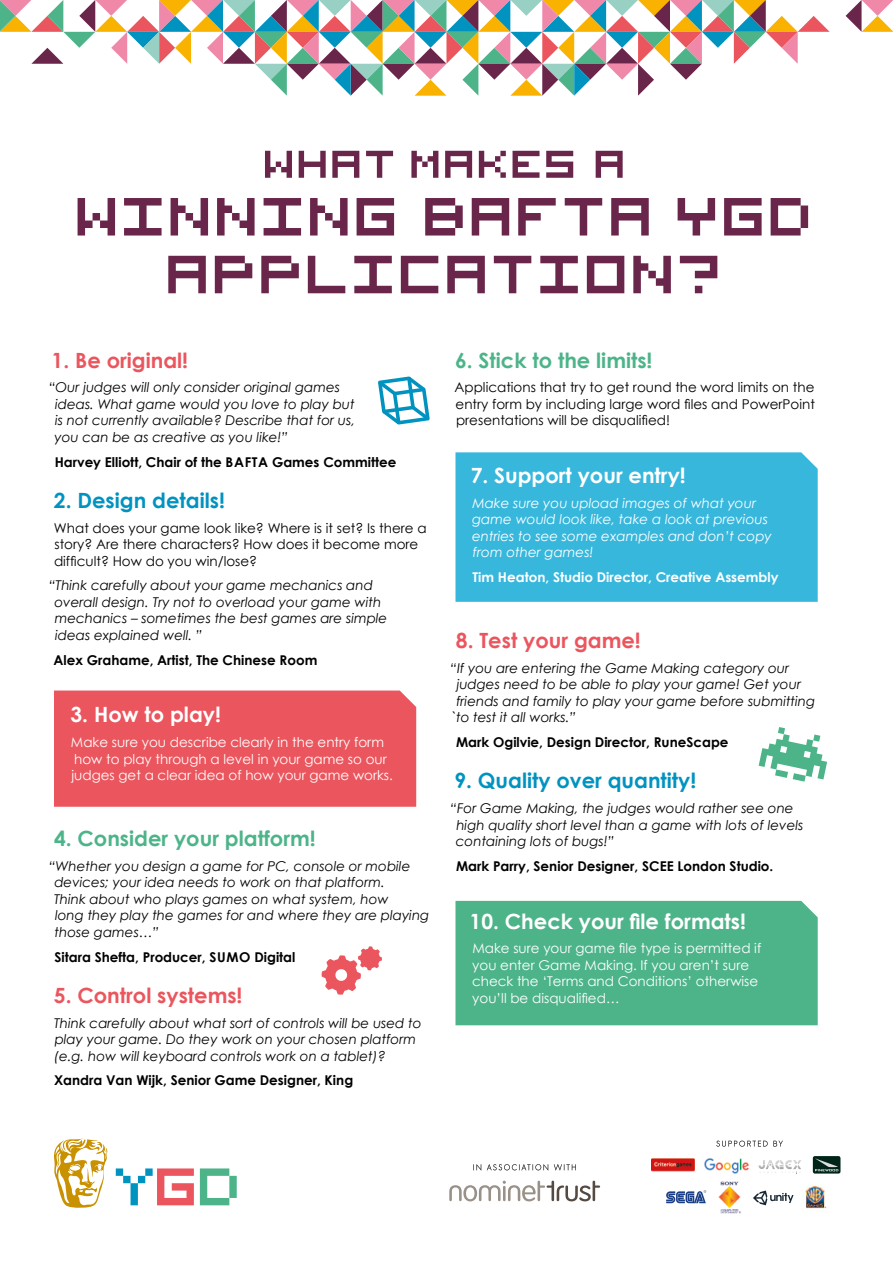
<style>
.page{position:relative;width:893px;height:1263px;background:#fff}
.page>*{position:absolute;margin:0;border:0;box-sizing:border-box;transform-origin:0 0}
.t1{font:75px/57.8px "Visitor TT1 BRK";letter-spacing:.02em;color:#6a254b;text-align:center}
.t2{font:54px "Visitor TT1 BRK";letter-spacing:.025em;color:#6a254b}
.t3{font:700 21px "Century Gothic";color:#fff}
.t4{font:700 21px "Century Gothic";color:#eb565e}
.t5{font:700 21px "Century Gothic";color:#4db48a}
.t6{font:700 21px "Century Gothic";color:#0093c0}
.t7{font:italic 13.5px/16.5px "Century Gothic";color:#000}
.t8{font:13.5px/16.5px "Century Gothic";color:#fff}
.t9{font:13.5px/16.5px "Century Gothic";color:#000}
.t10{font:700 13.5px "Century Gothic";color:#000}
.t11{font:italic 13.5px/16.5px "Century Gothic";color:#fff}
.t12{font:700 13.5px "Century Gothic";color:#fff}
</style>
<div class="page">
<div style="left:455px;top:452px;width:363px;height:150px;background:#38b7dd"></div>
<div style="left:455px;top:901px;width:363px;height:124px;background:#4db48a"></div>
<div style="left:54px;top:690px;width:362px;height:117px;background:#eb565e"></div>
<svg style="left:116px;top:1168px;width:78px;height:37px"></svg>
<svg style="left:200px;top:1168px;width:37px;height:37px"></svg>
<svg style="left:54px;top:1138px;width:54px;height:70px"></svg>
<svg style="left:846px;top:0;width:47px;height:32px"></svg>
<svg style="left:0;top:0;width:830px;height:96px"></svg>
<img style="left:651px;top:1158px;width:44px;height:14px">
<svg style="left:473px;top:1164px;width:103px;height:7px"></svg>
<svg style="left:716px;top:1140px;width:67px;height:6px"></svg>
<img style="left:718px;top:1181px;width:23px;height:33px">
<img style="left:805px;top:1185px;width:22px;height:24px">
<svg style="left:813px;top:1156px;width:27px;height:17px"></svg>
<svg style="left:666px;top:1190px;width:41px;height:14px"></svg>
<img style="left:704px;top:1158px;width:45px;height:16px">
<svg style="left:449px;top:1181px;width:151px;height:20px"></svg>
<svg style="left:759px;top:1160px;width:42px;height:13px"></svg>
<svg style="left:753px;top:1190px;width:40px;height:15px"></svg>
<svg style="left:759px;top:727px;width:68px;height:55px"></svg>
<svg style="left:322px;top:946px;width:60px;height:49px"></svg>
<svg style="left:378px;top:376px;width:52px;height:49px"></svg>
<p class="t2" style="left:265px;top:140px;width:365px">WHAT MAKES A</p>
<p class="t1" style="left:78px;top:188px;width:740px">WINNING BAFTA YGD<br>APPLICATION?</p>
<p class="t4" style="left:52px;top:344px;width:138px">1. Be original!</p>
<p class="t7" style="left:54px;top:379px;width:302px;text-indent:-6px">“Our judges will only consider original games ideas. What game would you love to play but is not currently available? Describe that for us, you can be as creative as you like!”</p>
<p class="t10" style="left:55px;top:451px;width:343px">Harvey Elliott, Chair of the BAFTA Games Committee</p>
<p class="t6" style="left:54px;top:484px;width:172px">2. Design details!</p>
<p class="t9" style="left:54px;top:519px;width:374px">What does your game look like? Where is it set? Is there a story? Are there characters? How does it become more difficult? How do you win/lose?</p>
<p class="t7" style="left:54px;top:577px;width:334px;text-indent:-6px">“Think carefully about your game mechanics and overall design. Try not to overload your game with mechanics – sometimes the best games are simple ideas explained well. ”</p>
<p class="t10" style="left:54px;top:649px;width:265px">Alex Grahame, Artist, The Chinese Room</p>
<p class="t3" style="left:71px;top:699px;width:152px">3. How to play!</p>
<p class="t8" style="left:71px;top:734px;width:323px">Make sure you describe clearly in the entry form how to play through a level in your game so our judges get a clear idea of how your game works.</p>
<p class="t5" style="left:54px;top:822px;width:263px">4. Consider your platform!</p>
<p class="t7" style="left:54px;top:857px;width:377px;text-indent:-5px">“Whether you design a game for PC, console or mobile devices; your idea needs to work on that platform.<br>Think about who plays games on what system, how<br>long they play the games for and where they are playing those games…”</p>
<p class="t10" style="left:54px;top:946px;width:242px">Sitara Shefta, Producer, SUMO Digital</p>
<p class="t4" style="left:54px;top:979px;width:190px">5. Control systems!</p>
<p class="t7" style="left:54px;top:1014px;width:369px">Think carefully about what sort of controls will be used to play your game. Do they work on your chosen platform (e.g. how will keyboard controls work on a tablet)?</p>
<p class="t10" style="left:54px;top:1070px;width:301px">Xandra Van Wijk, Senior Game Designer, King</p>
<p class="t5" style="left:455px;top:344px;width:199px">6. Stick to the limits!</p>
<p class="t9" style="left:455px;top:379px;width:362px;text-align:justify">Applications that try to get round the word limits on the entry form by including large word files and PowerPoint presentations will be disqualified!</p>
<p class="t3" style="left:471px;top:459px;width:217px">7. Support your entry!</p>
<p class="t11" style="left:472px;top:494px;width:301px">Make sure you upload images of what your game would look like, take a look at previous entries to see some examples and don’t copy from other games!</p>
<p class="t12" style="left:473px;top:567px;width:307px">Tim Heaton, Studio Director, Creative Assembly</p>
<p class="t4" style="left:456px;top:624px;width:186px">8. Test your game!</p>
<p class="t7" style="left:450px;top:659px;width:340px">“If you are entering the Game Making category our</p>
<p class="t7" style="left:457px;top:676px;width:346px">judges need to be able to play your game! Get your</p>
<p class="t7" style="left:456px;top:692px;width:360px">friends and family to play your game before submitting</p>
<p class="t7" style="left:451px;top:709px;width:126px">`to test it all works.”</p>
<p class="t10" style="left:456px;top:732px;width:274px">Mark Ogilvie, Design Director, RuneScape</p>
<p class="t6" style="left:454px;top:765px;width:243px">9. Quality over quantity!</p>
<p class="t7" style="left:456px;top:800px;width:349px;text-indent:-6px">“For Game Making, the judges would rather see one high quality short level than a game with lots of levels containing lots of bugs!”</p>
<p class="t10" style="left:456px;top:856px;width:319px">Mark Parry, Senior Designer, SCEE London Studio.</p>
<p class="t3" style="left:470px;top:905px;width:278px">10. Check your file formats!</p>
<p class="t8" style="left:472px;top:940px;width:291px">Make sure your game file type is permitted if you enter Game Making. If you aren’t sure check the ‘Terms and Conditions’ otherwise you’ll be disqualified…</p>
</div>
